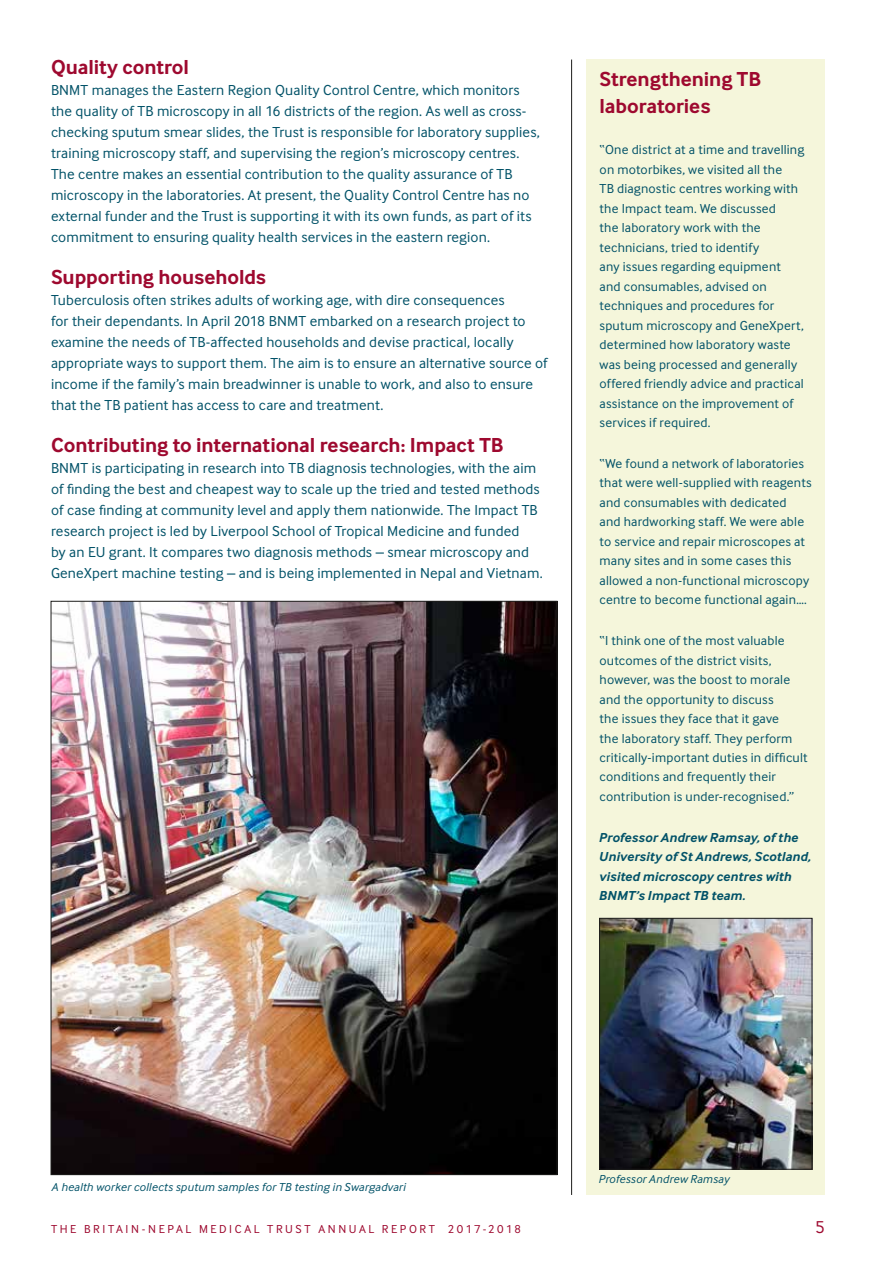
<style>
.page{position:relative;width:893px;height:1263px;background:#fff}
.page>*{position:absolute;margin:0;border:0;box-sizing:border-box;transform-origin:0 0}
.t1{font:700 21px/27px "Inter Face Da Ma";letter-spacing:-.005em;color:#9e092f}
.t2{font:18px "Inter Face Da Ma";color:#9e092f}
.t3{font:15px/21px "Inter Face Da Ma";letter-spacing:.01em;color:#025268}
.t4{font:13.5px/19.5px "Inter Face Da Ma";letter-spacing:.015em;color:#025268}
.t5{font:italic 700 13.5px/19.5px "Inter Face Da Ma";letter-spacing:.01em;color:#025268}
.t6{font:italic 12px "Inter Face Da Ma";letter-spacing:.015em;color:#025268}
.t7{font:12px "Inter Face Da Ma";letter-spacing:.215em;color:#9e092f}
</style>
<div class="page">
<div style="left:587px;top:60px;width:238px;height:1135px;background:#f5f6db"></div>
<hr style="left:571px;top:60px;width:1px;height:1135px;background:#1d1d1b">
<img style="left:53px;top:603px;width:502px;height:570px">
<img style="left:601px;top:920px;width:209px;height:247px">
<div style="left:599px;top:918px;width:213px;height:251px;border:1px solid #1d1d1b"></div>
<p class="t1" style="left:51px;top:53px;width:139px">Quality control</p>
<p class="t3" style="left:51px;top:79px;width:490px">BNMT manages the Eastern Region Quality Control Centre, which monitors the quality of TB microscopy in all 16 districts of the region. As well as cross&shy;checking sputum smear slides, the Trust is responsible for laboratory supplies, training microscopy staff, and supervising the region’s microscopy centres.<br>The centre makes an essential contribution to the quality assurance of TB microscopy in the laboratories. At present, the Quality Control Centre has no external funder and the Trust is supporting it with its own funds, as part of its commitment to ensuring quality health services in the eastern region.</p>
<p class="t1" style="left:51px;top:263px;width:217px">Supporting households</p>
<p class="t3" style="left:51px;top:289px;width:498px">Tuberculosis often strikes adults of working age, with dire consequences<br>for their dependants. In April 2018 BNMT embarked on a research project to examine the needs of TB-affected households and devise practical, locally appropriate ways to support them. The aim is to ensure an alternative source of income if the family’s main breadwinner is unable to work, and also to ensure that the TB patient has access to care and treatment.</p>
<p class="t1" style="left:51px;top:431px;width:454px">Contributing to international research: Impact TB</p>
<p class="t3" style="left:51px;top:457px;width:493px">BNMT is participating in research into TB diagnosis technologies, with the aim of finding the best and cheapest way to scale up the tried and tested methods of case finding at community level and apply them nationwide. The Impact TB research project is led by Liverpool School of Tropical Medicine and funded<br>by an EU grant. It compares two diagnosis methods – smear microscopy and GeneXpert machine testing – and is being implemented in Nepal and Vietnam.</p>
<p class="t1" style="left:600px;top:66px;width:163px">Strengthening TB laboratories</p>
<p class="t4" style="left:600px;top:140px;width:206px">“One district at a time and travelling on motorbikes, we visited all the<br>TB diagnostic centres working with the Impact team. We discussed<br>the laboratory work with the technicians, tried to identify<br>any issues regarding equipment and consumables, advised on techniques and procedures for sputum microscopy and GeneXpert, determined how laboratory waste was being processed and generally offered friendly advice and practical assistance on the improvement of services if required.</p>
<p class="t4" style="left:600px;top:453px;width:214px">“We found a network of laboratories that were well-supplied with reagents and consumables with dedicated<br>and hardworking staff. We were able to service and repair microscopes at many sites and in some cases this allowed a non-functional microscopy centre to become functional again….</p>
<p class="t4" style="left:600px;top:631px;width:209px">“I think one of the most valuable outcomes of the district visits, however, was the boost to morale and the opportunity to discuss<br>the issues they face that it gave<br>the laboratory staff. They perform critically-important duties in difficult conditions and frequently their contribution is under-recognised.”</p>
<p class="t5" style="left:600px;top:827px;width:214px">Professor Andrew Ramsay, of the<br>University of St Andrews, Scotland, visited microscopy centres with<br>BNMT’s Impact TB team.</p>
<p class="t6" style="left:52px;top:1180px;width:355px">A health worker collects sputum samples for TB testing in Swargadvari</p>
<p class="t6" style="left:599px;top:1172px;width:132px">Professor Andrew Ramsay</p>
<p class="t7" style="left:51px;top:1222px;width:471px">THE BRITAIN-NEPAL MEDICAL TRUST ANNUAL REPORT 2017-2018</p>
<p class="t2" style="left:815px;top:1216px;width:11px">5</p>
</div>
